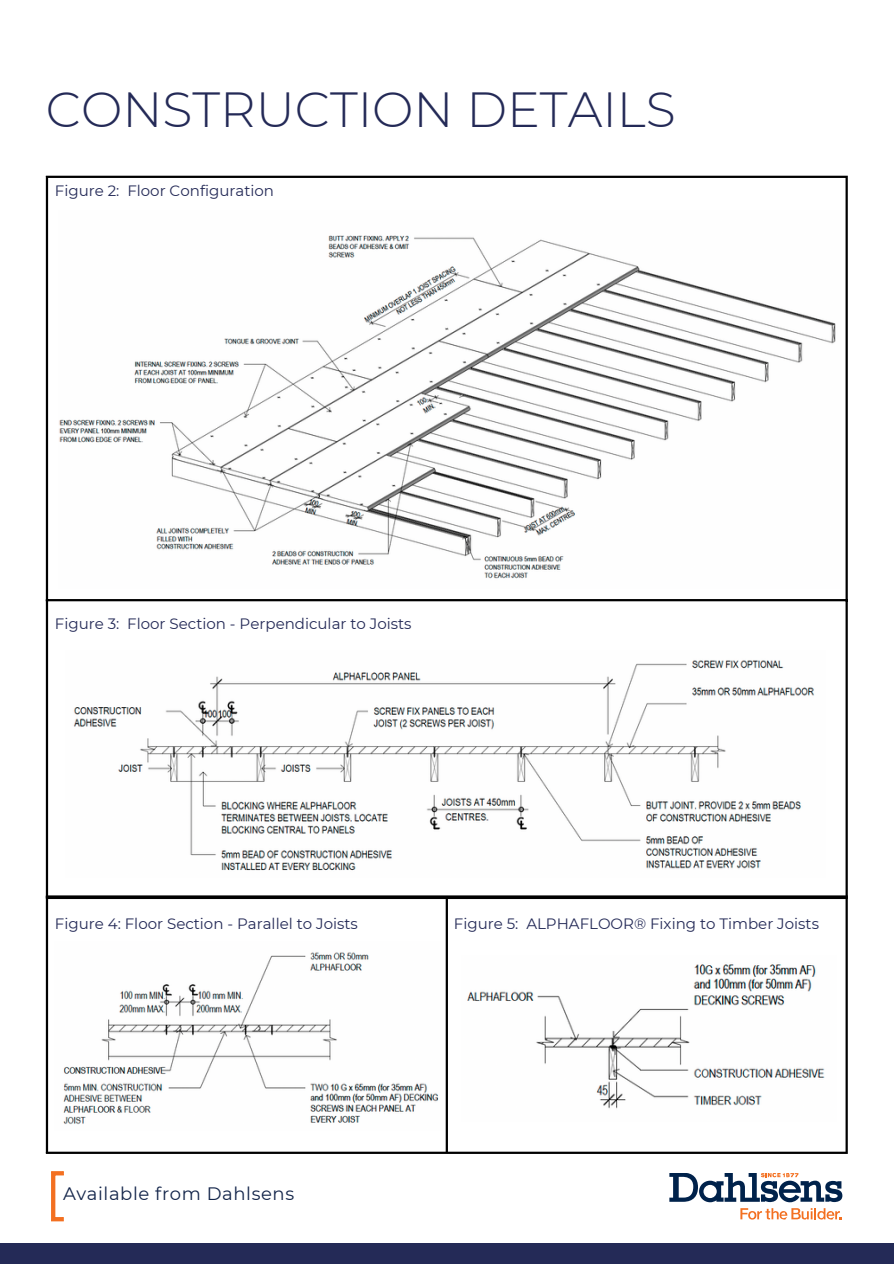
<style>
.page{position:relative;width:894px;height:1264px;background:#fff}
.page>*{position:absolute;margin:0;border:0;box-sizing:border-box;transform-origin:0 0}
.t1{font:300 49.2px "Montserrat";color:#242a57}
.t2{font:18px "Montserrat";letter-spacing:.035em;color:#13254a}
.t3{font:15px "Montserrat";color:#242a57}
</style>
<div class="page">
<div style="left:0;top:1243px;width:893px;height:20px;background:#242a57"></div>
<hr style="left:46px;top:897px;width:2px;height:254px;background:#000">
<hr style="left:445px;top:897px;width:3px;height:254px;background:#000">
<hr style="left:845px;top:897px;width:2px;height:254px;background:#000">
<hr style="left:46px;top:895px;width:801px;height:2px;background:#000">
<hr style="left:46px;top:1151px;width:801px;height:2px;background:#000">
<hr style="left:46px;top:178px;width:2px;height:718px;background:#000">
<hr style="left:845px;top:178px;width:2px;height:718px;background:#000">
<hr style="left:46px;top:176px;width:801px;height:2px;background:#000">
<hr style="left:46px;top:599px;width:801px;height:2px;background:#000">
<hr style="left:46px;top:896px;width:801px;height:3px;background:#000">
<img style="left:73px;top:660px;width:741px;height:211px">
<img style="left:59px;top:235px;width:777px;height:344px">
<img style="left:63px;top:952px;width:376px;height:173px">
<img style="left:467px;top:964px;width:358px;height:145px">
<svg style="left:51px;top:1171px;width:13px;height:50px"></svg>
<svg style="left:669px;top:1173px;width:173px;height:29px"></svg>
<svg style="left:740px;top:1208px;width:101px;height:11px"></svg>
<p class="t1" style="left:46px;top:79px;width:631px">CONSTRUCTION DETAILS</p>
<p class="t3" style="left:55px;top:182px;width:221px">Figure 2: Floor Configuration</p>
<p class="t3" style="left:55px;top:614px;width:358px">Figure 3: Floor Section - Perpendicular to Joists</p>
<p class="t3" style="left:55px;top:914px;width:304px">Figure 4: Floor Section - Parallel to Joists</p>
<p class="t3" style="left:453px;top:914px;width:366px">Figure 5: ALPHAFLOOR® Fixing to Timber Joists</p>
<h2 class="t2" style="left:63px;top:1182px;width:232px">Available from Dahlsens</h2>
</div>
